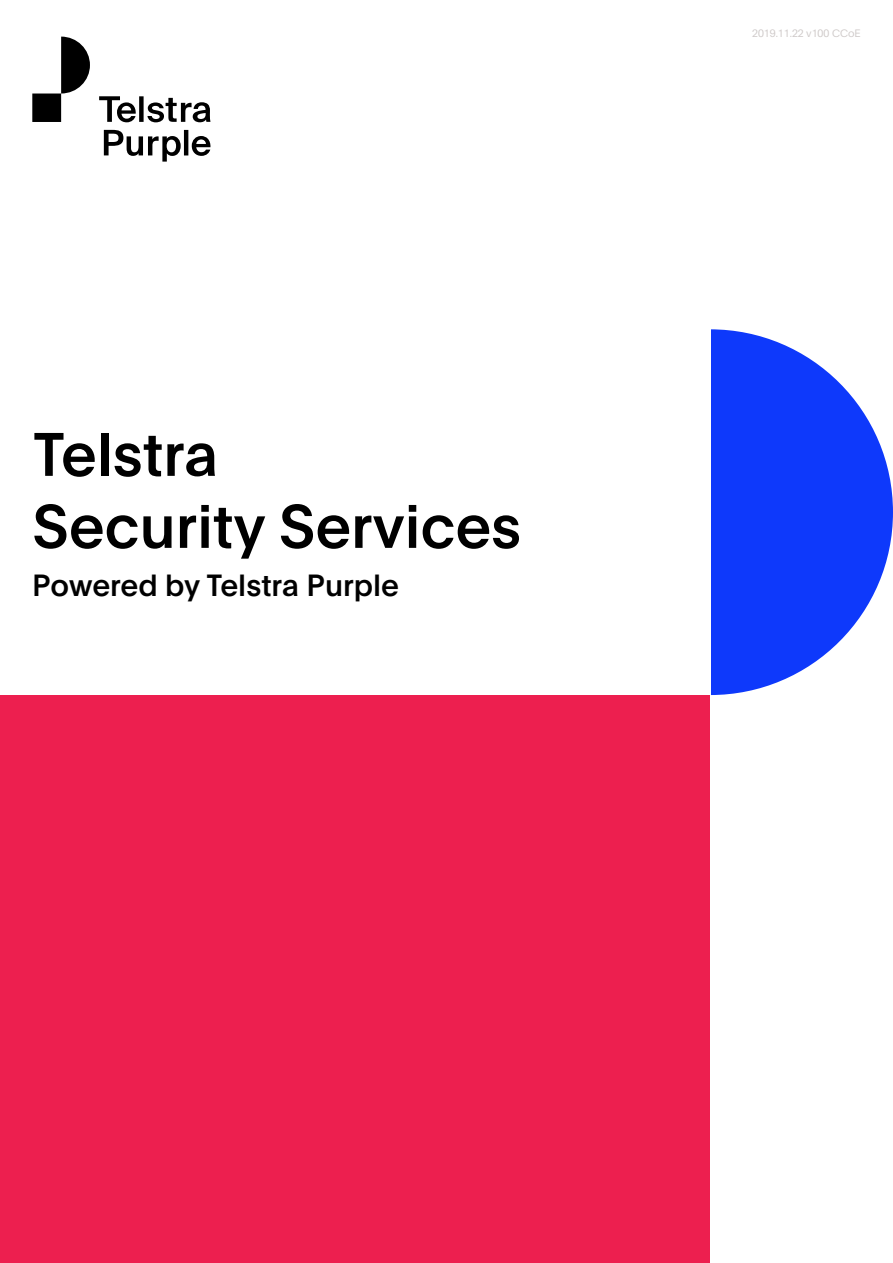
<style>
.page{position:relative;width:893px;height:1263px;background:#fff}
.page>*{position:absolute;margin:0;border:0;box-sizing:border-box;transform-origin:0 0}
.t1{font:500 60px/72px "Plain";color:#000}
.t2{font:500 30px "Plain";color:#000}
.t3{font:300 10.5px "Plain";color:#cec9c8}
</style>
<div class="page">
<svg style="left:32px;top:37px;width:179px;height:125px"></svg>
<div style="left:527px;top:329px;width:366px;height:366px;background:#0e39fb;border-radius:50%"></div>
<div style="left:441px;top:0;width:269px;height:1263px;background:#fff"></div>
<div style="left:0;top:695px;width:710px;height:568px;background:#ed1f4f"></div>
<p class="t1" style="left:32px;top:416px;width:490px">Telstra<br>Security Services</p>
<p class="t2" style="left:32px;top:563px;width:368px">Powered by Telstra Purple</p>
<p class="t3" style="left:752px;top:25px;width:110px">2019.11.22 v100 CCoE</p>
</div>
